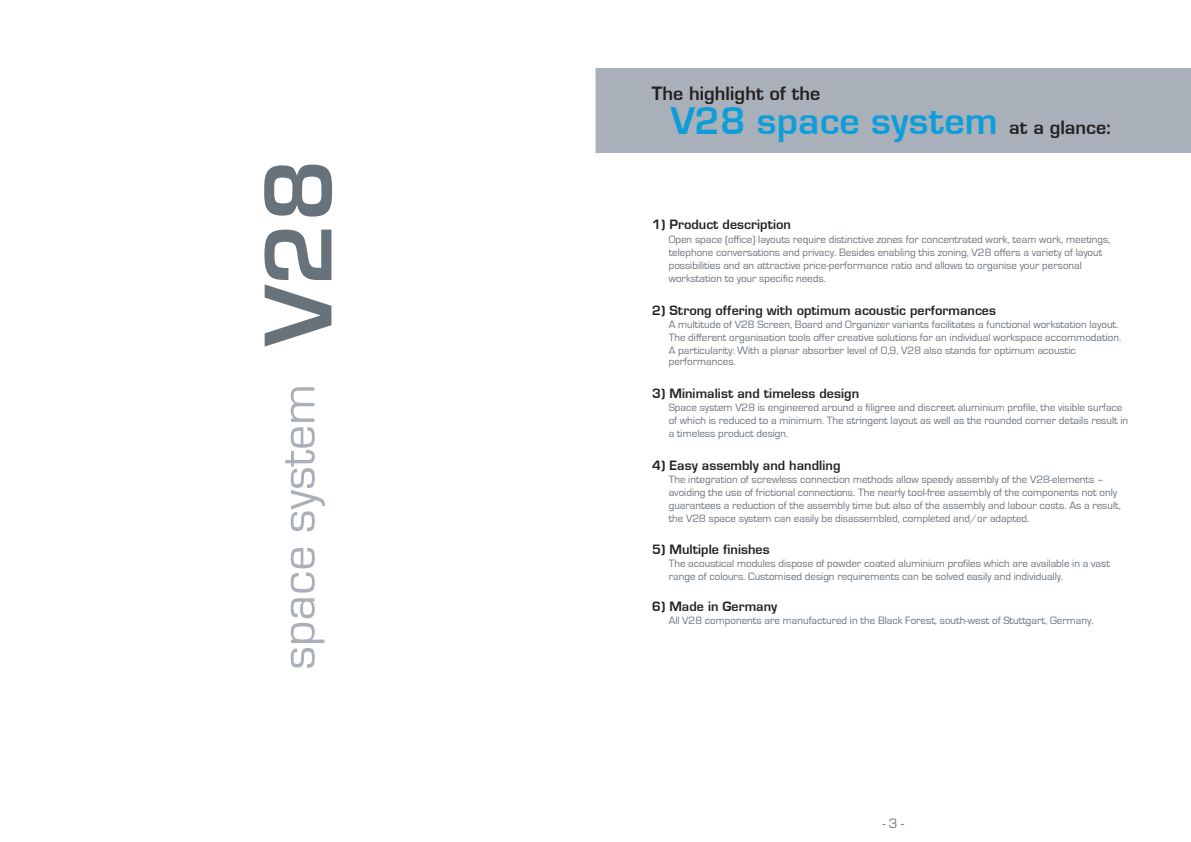
<style>
.page{position:relative;width:1191px;height:842px;background:#fff}
.page>*{position:absolute;margin:0;border:0;box-sizing:border-box;transform-origin:0 0}
.t1{font:100px "Eurostile CCS Bold";color:#68727b}
.t2{font:50px "Eurostile";color:#a9b0b9}
.t3{font:40px "Eurostile CCS Bold";color:#0d9ed9}
.t4{font:20px "Eurostile CCS Bold";color:#231f20}
.t5{font:14px "Eurostile CCS Bold";color:#231f20}
.t6{font:14px "Eurostile";color:#68727b}
.t7{font:11px/13.2px "Eurostile";color:#68727b}
.s1{font-size:20px;color:#231f20}
</style>
<div class="page">
<div style="left:595px;top:68px;width:596px;height:85px;background:#a9b0b9"></div>
<h1 class="t1" style="left:264px;top:346px;width:189px;rotate:-90deg">V28</h1>
<h2 class="t2" style="left:281px;top:670px;width:288px;rotate:-90deg">space system</h2>
<h3 class="t4" style="left:652px;top:87px;width:170px">The highlight of the</h3>
<h3 class="t3" style="left:670px;top:107px;width:441px">V28 space system <span class="s1">at a glance:</span></h3>
<p class="t5" style="left:652px;top:220px;width:140px">1) Product description</p>
<p class="t7" style="left:668px;top:233px;width:443px">Open space (office) layouts require distinctive zones for concentrated work, team work, meetings, telephone conversations and privacy. Besides enabling this zoning, V28 offers a variety of layout possibilities and an attractive price-performance ratio and allows to organise your personal workstation to your specific needs.</p>
<p class="t5" style="left:652px;top:305px;width:345px">2) Strong offering with optimum acoustic performances</p>
<p class="t7" style="left:668px;top:319px;width:454px">A multitude of V28 Screen, Board and Organizer variants facilitates a functional workstation layout.<br>The different organisation tools offer creative solutions for an individual workspace accommodation.<br>A particularity: With a planar absorber level of 0,9, V28 also stands for optimum acoustic</p>
<p class="t7" style="left:668px;top:356px;width:68px">performances.</p>
<p class="t5" style="left:652px;top:388px;width:208px">3) Minimalist and timeless design</p>
<p class="t7" style="left:668px;top:402px;width:461px">Space system V28 is engineered around a filigree and discreet aluminium profile, the visible surface of which is reduced to a minimum. The stringent layout as well as the rounded corner details result in a timeless product design.</p>
<p class="t5" style="left:652px;top:460px;width:190px">4) Easy assembly and handling</p>
<p class="t7" style="left:668px;top:474px;width:454px">The integration of screwless connection methods allow speedy assembly of the V28-elements – avoiding the use of frictional connections. The nearly tool-free assembly of the components not only guarantees a reduction of the assembly time but also of the assembly and labour costs. As a result, the V28 space system can easily be disassembled, completed and/or adapted.</p>
<p class="t5" style="left:652px;top:544px;width:119px">5) Multiple finishes</p>
<p class="t7" style="left:668px;top:558px;width:443px">The acoustical modules dispose of powder coated aluminium profiles which are available in a vast range of colours. Customised design requirements can be solved easily and individually.</p>
<p class="t5" style="left:652px;top:602px;width:127px">6) Made in Germany</p>
<p class="t7" style="left:668px;top:615px;width:426px">All V28 components are manufactured in the Black Forest, south-west of Stuttgart, Germany.</p>
<p class="t6" style="left:882px;top:818px;width:23px">-3-</p>
</div>
